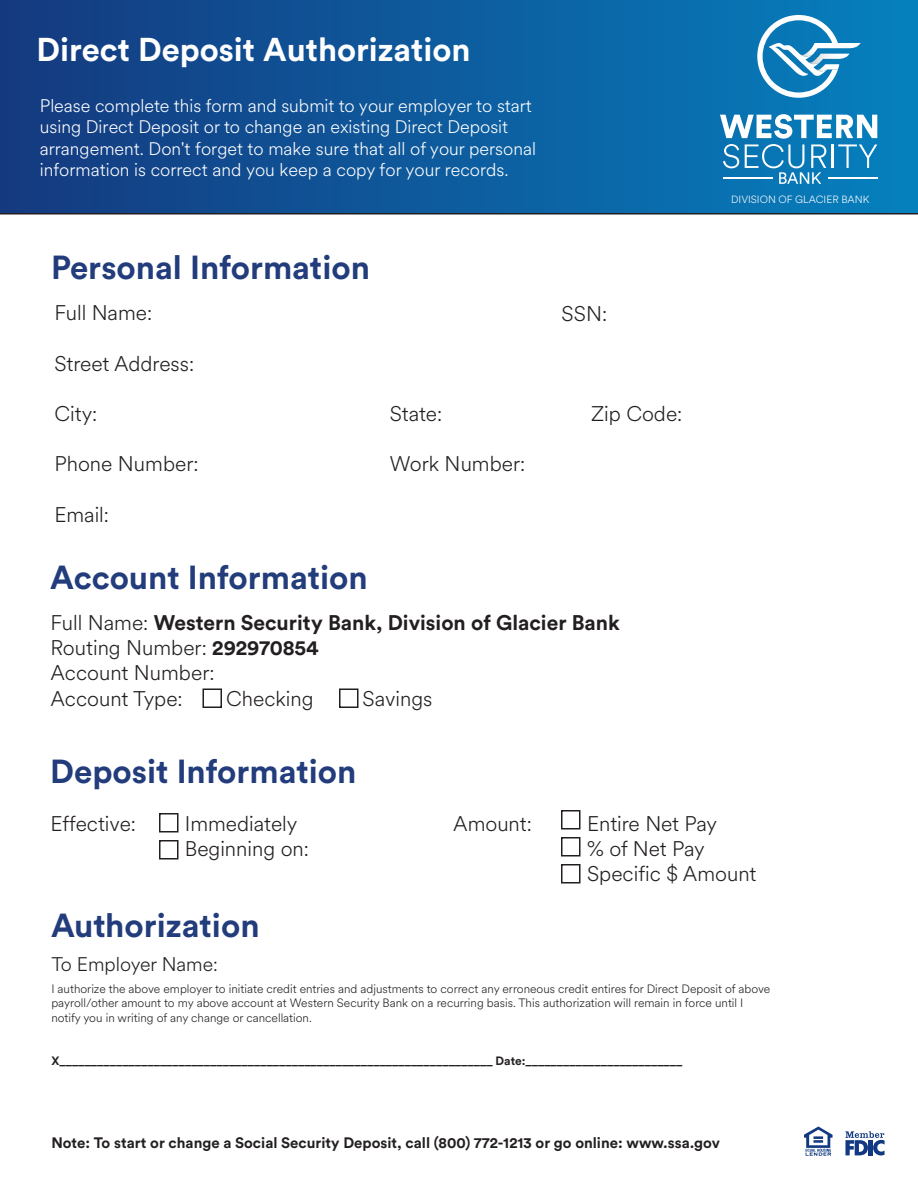
<style>
.page{position:relative;width:918px;height:1188px;background:#fff}
.page>*{position:absolute;margin:0;border:0;box-sizing:border-box;transform-origin:0 0}
.t1{font:700 33px "Circular Std";color:#223c7c}
.t2{font:700 32.7px "Circular Std";color:#fff}
.t3{font:300 21px/25.2px "Circular Spotify Text";color:#231f20}
.t4{font:700 21px "Circular Std";color:#231f20}
.t5{font:300 19.5px "Circular Spotify Text";color:#231f20}
.t6{font:300 18px/21.6px "Circular Spotify Text";color:#fff}
.t7{font:700 15px "Circular Std";color:#231f20}
.t8{font:300 12px/14.4px "Circular Spotify Text";color:#231f20}
.t9{font:700 12px "Circular Std";color:#231f20}
.t10{font:300 10.35px "Circular Spotify Text";color:#fff}
.s1{font-family:"Circular Spotify Text";font-weight:300}
.s2{font-family:"Circular Std";font-weight:700}
</style>
<div class="page">
<div style="left:0;top:0;width:918px;height:213px;background:linear-gradient(to right,#15397f,#0680be)"></div>
<div style="left:159px;top:813px;width:19px;height:19px;border:2px solid #231f20"></div>
<div style="left:159px;top:840px;width:19px;height:20px;border:2px solid #231f20"></div>
<div style="left:561px;top:810px;width:19px;height:20px;border:2px solid #231f20"></div>
<div style="left:561px;top:837px;width:19px;height:19px;border:2px solid #231f20"></div>
<div style="left:561px;top:864px;width:19px;height:20px;border:2px solid #231f20"></div>
<svg style="left:720px;top:114px;width:157px;height:70px"></svg>
<svg style="left:757px;top:15px;width:104px;height:83px"></svg>
<svg style="left:845px;top:1131px;width:40px;height:24px"></svg>
<div style="left:868px;top:1140px;width:5px;height:15px;background:#113880"></div>
<svg style="left:804px;top:1127px;width:29px;height:29px"></svg>
<div style="left:202px;top:688px;width:20px;height:20px;border:2px solid #231f20"></div>
<div style="left:339px;top:688px;width:19px;height:20px;border:2px solid #231f20"></div>
<h2 class="t2" style="left:36px;top:28px;width:436px">Direct Deposit Authorization</h2>
<p class="t6" style="left:40px;top:95px;width:498px">Please complete this form and submit to your employer to start using Direct Deposit or to change an existing Direct Deposit arrangement. Don't forget to make sure that all of your personal information is correct and you keep a copy for your records.</p>
<h1 class="t1" style="left:51px;top:246px;width:320px">Personal Information</h1>
<h3 class="t3" style="left:54px;top:301px;width:99px">Full Name:</h3>
<h3 class="t3" style="left:562px;top:301px;width:47px">SSN:</h3>
<h3 class="t3" style="left:54px;top:351px;width:141px">Street Address:</h3>
<h3 class="t3" style="left:54px;top:401px;width:44px">City:</h3>
<h3 class="t3" style="left:390px;top:401px;width:54px">State:</h3>
<h3 class="t3" style="left:591px;top:401px;width:93px">Zip Code:</h3>
<h3 class="t3" style="left:54px;top:452px;width:146px">Phone Number:</h3>
<h3 class="t3" style="left:390px;top:452px;width:137px">Work Number:</h3>
<h3 class="t3" style="left:54px;top:502px;width:56px">Email:</h3>
<h1 class="t1" style="left:50px;top:556px;width:319px">Account Information</h1>
<h3 class="t4" style="left:51px;top:609px;width:571px"><span class="s1">Full Name:</span> Western Security Bank, Division of Glacier Bank</h3>
<h3 class="t3" style="left:51px;top:636px;width:270px">Routing Number: <span class="s2">292970854<br></span>Account Number:<br>Account Type:</h3>
<h3 class="t3" style="left:226px;top:686px;width:89px">Checking</h3>
<h3 class="t3" style="left:363px;top:686px;width:71px">Savings</h3>
<p class="t10" style="left:731px;top:192px;width:140px">DIVISION OF GLACIER BANK</p>
<h1 class="t1" style="left:50px;top:750px;width:308px">Deposit Information</h1>
<h3 class="t3" style="left:51px;top:811px;width:87px">Effective:</h3>
<h3 class="t3" style="left:185px;top:811px;width:114px">Immediately</h3>
<h3 class="t3" style="left:453px;top:811px;width:80px">Amount:</h3>
<h3 class="t3" style="left:587px;top:811px;width:131px">Entire Net Pay</h3>
<h3 class="t3" style="left:185px;top:836px;width:126px">Beginning on:</h3>
<h3 class="t3" style="left:587px;top:836px;width:171px">% of Net Pay<br>Specific $ Amount</h3>
<h1 class="t1" style="left:51px;top:904px;width:210px">Authorization</h1>
<h3 class="t5" style="left:51px;top:951px;width:168px">To Employer Name:</h3>
<p class="t8" style="left:51px;top:982px;width:721px">I authorize the above employer to initiate credit entries and adjustments to correct any erroneous credit entires for Direct Deposit of above payroll/other amount to my above account at Western Security Bank on a recurring basis. This authorization will remain in force until I notify you in writing of any change or cancellation.</p>
<p class="t9" style="left:51px;top:1053px;width:633px">X_____________________________________________________________________ Date:_________________________</p>
<p class="t7" style="left:51px;top:1133px;width:670px">Note: To start or change a Social Security Deposit, call (800) 772-1213 or go online: www.ssa.gov</p>
</div>
